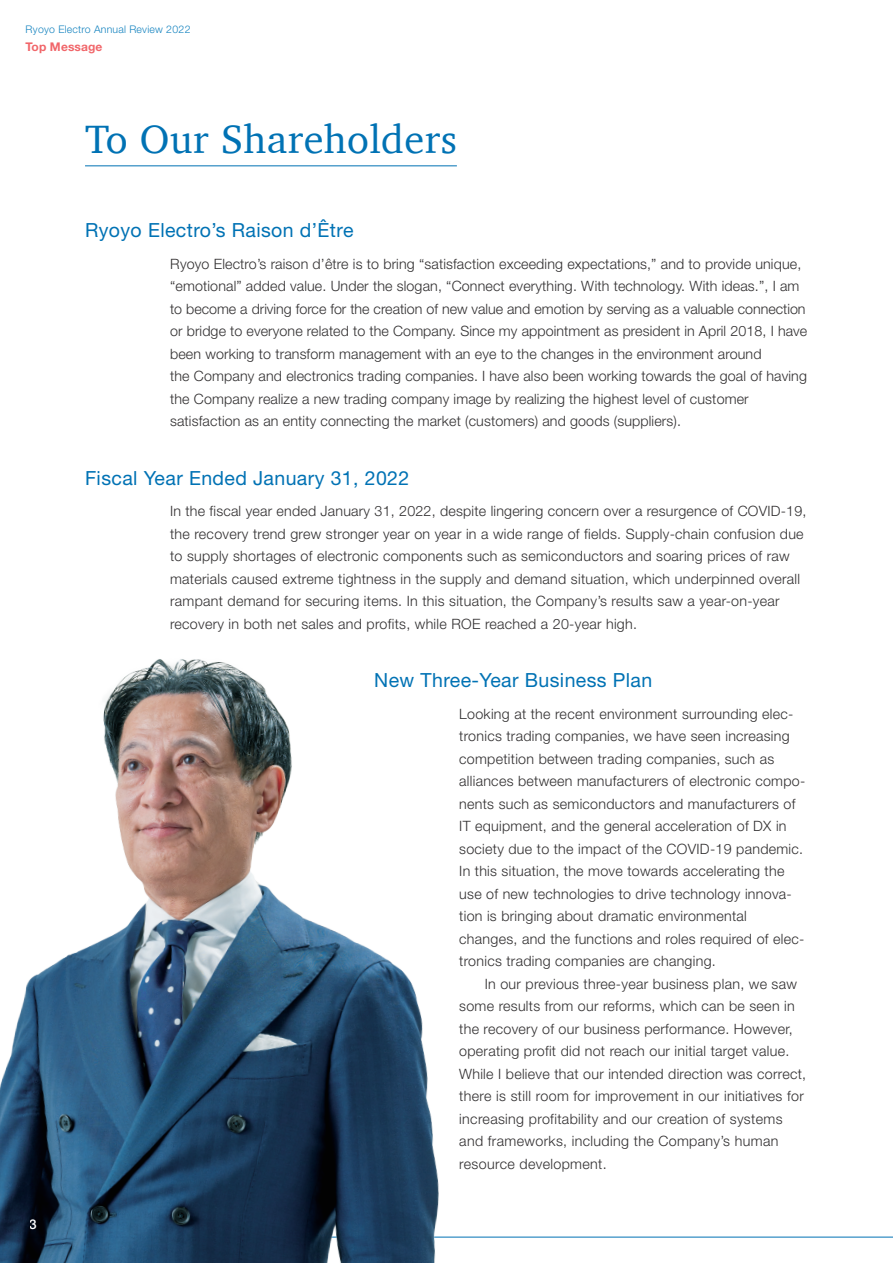
<style>
.page{position:relative;width:893px;height:1263px;background:#fff}
.page>*{position:absolute;margin:0;border:0;box-sizing:border-box;transform-origin:0 0}
.t1{font:40.5px "Charter";letter-spacing:.01em;color:#0072b4}
.t2{font:19.5px "Helvetica Neue LT Std";letter-spacing:.02em;color:#0072b4}
.t3{font:300 14.25px/22.5px "Helvetica Neue LT Std";letter-spacing:.02em;color:#312f30}
.t4{font:500 13.5px "Helvetica Neue LT Std";color:#fff}
.t5{font:700 12px "Helvetica Neue LT Std";letter-spacing:.01em;color:#f1666a}
.t6{font:300 10.5px "Helvetica Neue LT Std";letter-spacing:.02em;color:#1684c0}
</style>
<div class="page">
<hr style="left:26px;top:1237px;width:867px;height:1px;background:#0072b4">
<img style="left:0;top:659px;width:505px;height:604px">
<hr style="left:85px;top:165px;width:372px;height:1px;background:#0072b4">
<p class="t6" style="left:26px;top:23px;width:167px">Ryoyo Electro Annual Review 2022</p>
<p class="t5" style="left:26px;top:40px;width:78px">Top Message</p>
<h1 class="t1" style="left:85px;top:104px;width:373px">To Our Shareholders</h1>
<h2 class="t2" style="left:85px;top:219px;width:270px">Ryoyo Electro’s Raison d’Être</h2>
<p class="t3" style="left:170px;top:252px;width:639px">Ryoyo Electro’s raison d’être is to bring “satisfaction exceeding expectations,” and to provide unique, “emotional” added value. Under the slogan, “Connect everything. With technology. With ideas.”, I am to become a driving force for the creation of new value and emotion by serving as a valuable connection or bridge to everyone related to the Company. Since my appointment as president in April 2018, I have been working to transform management with an eye to the changes in the environment around<br>the Company and electronics trading companies. I have also been working towards the goal of having the Company realize a new trading company image by realizing the highest level of customer satisfaction as an entity connecting the market (customers) and goods (suppliers).</p>
<h2 class="t2" style="left:85px;top:466px;width:326px">Fiscal Year Ended January 31, 2022</h2>
<p class="t3" style="left:170px;top:500px;width:638px">In the fiscal year ended January 31, 2022, despite lingering concern over a resurgence of COVID-19, the recovery trend grew stronger year on year in a wide range of fields. Supply-chain confusion due to supply shortages of electronic components such as semiconductors and soaring prices of raw materials caused extreme tightness in the supply and demand situation, which underpinned overall rampant demand for securing items. In this situation, the Company’s results saw a year-on-year recovery in both net sales and profits, while ROE reached a 20-year high.</p>
<h2 class="t2" style="left:374px;top:669px;width:280px">New Three-Year Business Plan</h2>
<p class="t4" style="left:30px;top:1216px;width:9px">3</p>
<p class="t3" style="left:459px;top:702px;width:348px">Looking at the recent environment surrounding elec&shy;tronics trading companies, we have seen increasing competition between trading companies, such as alliances between manufacturers of electronic compo&shy;nents such as semiconductors and manufacturers of IT equipment, and the general acceleration of DX in society due to the impact of the COVID-19 pandemic.<br>In this situation, the move towards accelerating the use of new technologies to drive technology innova&shy;tion is bringing about dramatic environmental changes, and the functions and roles required of elec&shy;tronics trading companies are changing.</p>
<p class="t3" style="left:459px;top:972px;width:348px;text-indent:26px">In our previous three-year business plan, we saw some results from our reforms, which can be seen in the recovery of our business performance. However, operating profit did not reach our initial target value.<br>While I believe that our intended direction was correct, there is still room for improvement in our initiatives for increasing profitability and our creation of systems and frameworks, including the Company’s human resource development.</p>
</div>
